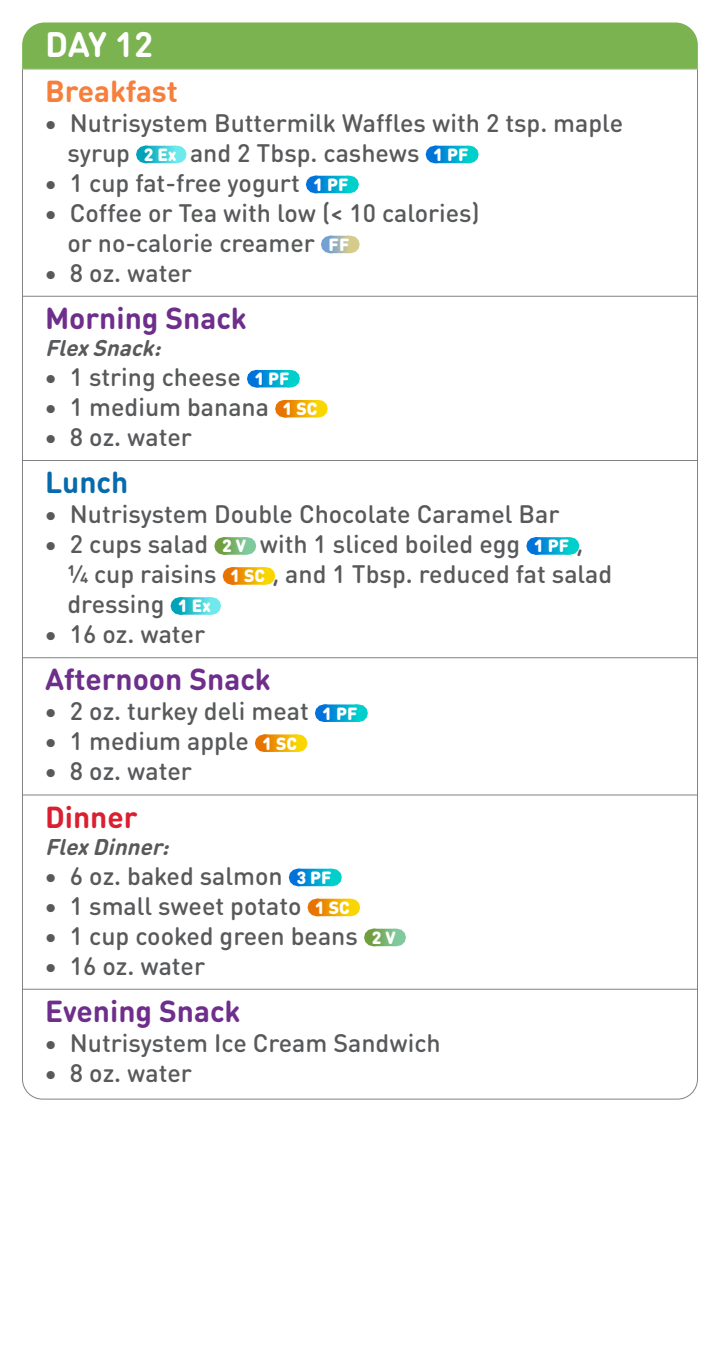
<style>
.page{position:relative;width:720px;height:1350px;background:#fff}
.page>*{position:absolute;margin:0;border:0;box-sizing:border-box;transform-origin:0 0}
.t1{font:700 35px "DIN Round OT";color:#fff}
.t2{font:700 30px "DIN Round OT";color:#6e2e8b}
.t3{font:700 30px "DIN Round OT";color:#f57f3b}
.t4{font:700 30px "DIN Round OT";color:#da1f31}
.t5{font:700 30px "DIN Round OT";color:#066aad}
.t6{font:500 25px/30px "DIN Round OT";color:#58595b}
.t7{font:italic 700 22.5px "DIN Round OT";color:#58595b}
.s1{font-weight:900;font-size:17.5px;color:#fff}
</style>
<div class="page">
<div style="left:22px;top:22px;width:676px;height:47px;background:#7bb350"></div>
<hr style="left:22px;top:69px;width:1px;height:40px;background:#808285">
<hr style="left:697px;top:69px;width:1px;height:40px;background:#808285">
<hr style="left:22px;top:69px;width:676px;height:1px;background:#7bb350">
<hr style="left:22px;top:102px;width:1px;height:197px;background:#808285">
<hr style="left:697px;top:102px;width:1px;height:197px;background:#808285">
<svg style="left:146px;top:146px;width:14px;height:17px"></svg>
<svg style="left:145px;top:146px;width:1px;height:17px"></svg>
<svg style="left:160px;top:146px;width:16px;height:17px"></svg>
<svg style="left:435px;top:146px;width:16px;height:17px"></svg>
<svg style="left:434px;top:146px;width:1px;height:17px"></svg>
<svg style="left:451px;top:146px;width:17px;height:17px"></svg>
<svg style="left:316px;top:176px;width:15px;height:17px"></svg>
<svg style="left:315px;top:176px;width:1px;height:17px"></svg>
<svg style="left:331px;top:176px;width:18px;height:17px"></svg>
<svg style="left:331px;top:236px;width:8px;height:17px"></svg>
<svg style="left:330px;top:236px;width:1px;height:17px"></svg>
<svg style="left:339px;top:236px;width:10px;height:17px"></svg>
<hr style="left:22px;top:293px;width:1px;height:43px;background:#808285">
<hr style="left:697px;top:293px;width:1px;height:43px;background:#808285">
<hr style="left:22px;top:296px;width:676px;height:1px;background:#808285">
<hr style="left:22px;top:329px;width:1px;height:134px;background:#808285">
<hr style="left:697px;top:329px;width:1px;height:134px;background:#808285">
<svg style="left:257px;top:370px;width:15px;height:17px"></svg>
<svg style="left:256px;top:370px;width:1px;height:17px"></svg>
<svg style="left:272px;top:370px;width:18px;height:17px"></svg>
<svg style="left:285px;top:400px;width:15px;height:17px"></svg>
<svg style="left:284px;top:400px;width:1px;height:17px"></svg>
<svg style="left:300px;top:400px;width:17px;height:17px"></svg>
<hr style="left:22px;top:457px;width:1px;height:43px;background:#808285">
<hr style="left:697px;top:457px;width:1px;height:43px;background:#808285">
<hr style="left:22px;top:460px;width:676px;height:1px;background:#808285">
<hr style="left:22px;top:493px;width:1px;height:167px;background:#808285">
<hr style="left:697px;top:493px;width:1px;height:167px;background:#808285">
<svg style="left:224px;top:537px;width:10px;height:18px"></svg>
<svg style="left:223px;top:537px;width:1px;height:18px"></svg>
<svg style="left:234px;top:537px;width:12px;height:18px"></svg>
<svg style="left:536px;top:537px;width:16px;height:18px"></svg>
<svg style="left:535px;top:537px;width:1px;height:18px"></svg>
<svg style="left:552px;top:537px;width:17px;height:18px"></svg>
<svg style="left:232px;top:567px;width:16px;height:18px"></svg>
<svg style="left:231px;top:567px;width:1px;height:18px"></svg>
<svg style="left:248px;top:567px;width:17px;height:18px"></svg>
<svg style="left:180px;top:597px;width:15px;height:18px"></svg>
<svg style="left:179px;top:597px;width:1px;height:18px"></svg>
<svg style="left:195px;top:597px;width:16px;height:18px"></svg>
<hr style="left:22px;top:654px;width:1px;height:44px;background:#808285">
<hr style="left:697px;top:654px;width:1px;height:44px;background:#808285">
<hr style="left:22px;top:657px;width:676px;height:1px;background:#808285">
<hr style="left:22px;top:690px;width:1px;height:108px;background:#808285">
<hr style="left:697px;top:690px;width:1px;height:108px;background:#808285">
<svg style="left:325px;top:704px;width:15px;height:18px"></svg>
<svg style="left:324px;top:704px;width:1px;height:18px"></svg>
<svg style="left:340px;top:704px;width:18px;height:18px"></svg>
<svg style="left:265px;top:734px;width:15px;height:18px"></svg>
<svg style="left:264px;top:734px;width:1px;height:18px"></svg>
<svg style="left:280px;top:734px;width:17px;height:18px"></svg>
<hr style="left:22px;top:792px;width:1px;height:43px;background:#808285">
<hr style="left:697px;top:792px;width:1px;height:43px;background:#808285">
<hr style="left:22px;top:795px;width:676px;height:1px;background:#808285">
<hr style="left:22px;top:828px;width:1px;height:164px;background:#808285">
<hr style="left:697px;top:828px;width:1px;height:164px;background:#808285">
<svg style="left:299px;top:869px;width:15px;height:17px"></svg>
<svg style="left:298px;top:869px;width:1px;height:17px"></svg>
<svg style="left:314px;top:869px;width:18px;height:17px"></svg>
<svg style="left:317px;top:899px;width:16px;height:17px"></svg>
<svg style="left:316px;top:899px;width:1px;height:17px"></svg>
<svg style="left:333px;top:899px;width:17px;height:17px"></svg>
<svg style="left:374px;top:929px;width:10px;height:17px"></svg>
<svg style="left:373px;top:929px;width:1px;height:17px"></svg>
<svg style="left:384px;top:929px;width:12px;height:17px"></svg>
<hr style="left:22px;top:986px;width:1px;height:43px;background:#808285">
<hr style="left:697px;top:986px;width:1px;height:43px;background:#808285">
<hr style="left:22px;top:989px;width:676px;height:1px;background:#808285">
<hr style="left:22px;top:1022px;width:1px;height:47px;background:#808285">
<hr style="left:697px;top:1022px;width:1px;height:47px;background:#808285">
<svg style="left:22px;top:1069px;width:676px;height:31px"></svg>
<h1 class="t1" style="left:45px;top:21px;width:110px">DAY 12</h1>
<p class="t3" style="left:45px;top:71px;width:134px">Breakfast</p>
<p class="t6" style="left:68px;top:107px;width:557px;text-indent:-23px">• Nutrisystem Buttermilk Waffles with 2 tsp. maple syrup <span class="s1">2 Ex</span> and 2 Tbsp. cashews <span class="s1">1 PF</span></p>
<p class="t6" style="left:44px;top:167px;width:306px">• 1 cup fat-free yogurt <span class="s1">1 PF</span></p>
<p class="t6" style="left:68px;top:197px;width:414px;text-indent:-23px">• Coffee or Tea with low (&lt; 10 calories) or no-calorie creamer <span class="s1">FF</span></p>
<p class="t6" style="left:44px;top:257px;width:149px">• 8 oz. water</p>
<p class="t2" style="left:45px;top:299px;width:203px">Morning Snack</p>
<p class="t7" style="left:45px;top:333px;width:124px">FlexSnack:</p>
<p class="t6" style="left:44px;top:362px;width:247px">• 1 string cheese <span class="s1">1 PF</span></p>
<p class="t6" style="left:44px;top:392px;width:275px">• 1 medium banana <span class="s1">1 SC</span></p>
<p class="t6" style="left:44px;top:422px;width:149px">• 8 oz. water</p>
<p class="t5" style="left:45px;top:463px;width:85px">Lunch</p>
<p class="t6" style="left:44px;top:499px;width:517px">• Nutrisystem Double Chocolate Caramel Bar</p>
<p class="t6" style="left:68px;top:529px;width:546px;text-indent:-23px">• 2 cups salad <span class="s1">2 V</span> with 1 sliced boiled egg <span class="s1">1 PF</span> ,<br>1/4 cup raisins <span class="s1">1 SC</span> , and 1 Tbsp. reduced fat salad dressing <span class="s1">1 Ex</span></p>
<p class="t6" style="left:44px;top:619px;width:162px">• 16 oz. water</p>
<p class="t2" style="left:45px;top:660px;width:227px">Afternoon Snack</p>
<p class="t6" style="left:44px;top:696px;width:315px">• 2 oz. turkey deli meat <span class="s1">1 PF</span></p>
<p class="t6" style="left:44px;top:726px;width:255px">• 1 medium apple <span class="s1">1 SC</span></p>
<p class="t6" style="left:44px;top:756px;width:149px">• 8 oz. water</p>
<p class="t4" style="left:45px;top:797px;width:94px">Dinner</p>
<p class="t7" style="left:45px;top:832px;width:132px">FlexDinner:</p>
<p class="t6" style="left:44px;top:860px;width:289px">• 6 oz. baked salmon <span class="s1">3 PF</span></p>
<p class="t6" style="left:44px;top:890px;width:307px">• 1 small sweet potato <span class="s1">1 SC</span></p>
<p class="t6" style="left:44px;top:920px;width:353px">• 1 cup cooked green beans <span class="s1">2 V</span></p>
<p class="t6" style="left:44px;top:950px;width:162px">• 16 oz. water</p>
<p class="t2" style="left:45px;top:992px;width:197px">Evening Snack</p>
<p class="t6" style="left:44px;top:1028px;width:398px">• Nutrisystem Ice Cream Sandwich</p>
<p class="t6" style="left:44px;top:1058px;width:149px">• 8 oz. water</p>
</div>
